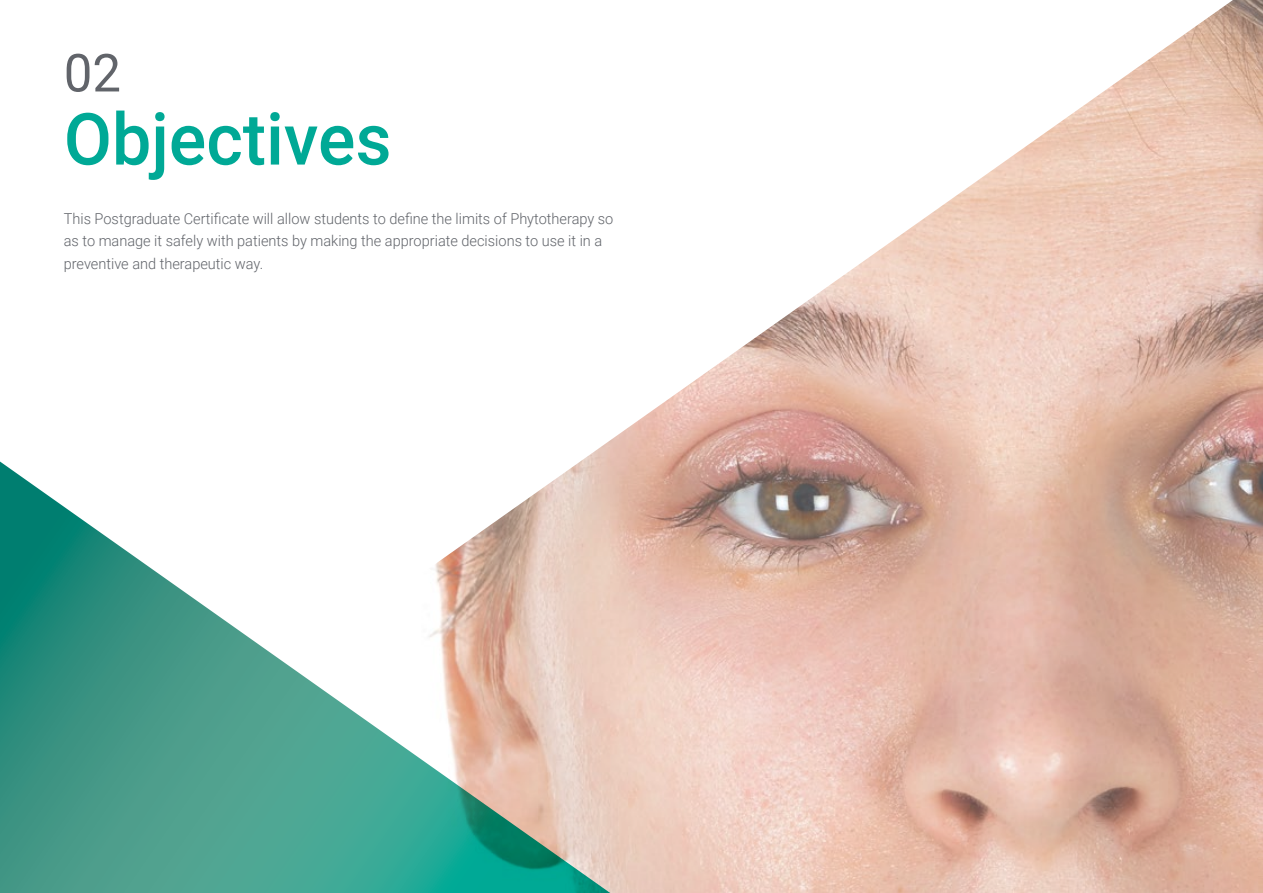
<style>
.page{position:relative;width:1263px;height:893px;background:#fff}
.page>*{position:absolute;margin:0;border:0;box-sizing:border-box;transform-origin:0 0}
.t1{font:500 72px "Roboto";color:#00a996}
.t2{font:52.5px "Roboto";color:#61646a}
.t3{font:300 15px/22.5px "Roboto";color:#61646a}
</style>
<div class="page">
<img style="left:602px;top:0;width:661px;height:893px">
<svg style="left:0;top:446px;width:640px;height:447px"></svg>
<h2 class="t2" style="left:64px;top:36px;width:59px">02</h2>
<h1 class="t1" style="left:64px;top:89px;width:329px">Objectives</h1>
<p class="t3" style="left:64px;top:207px;width:551px">This Postgraduate Certificate will allow students to define the limits of Phytotherapy so as to manage it safely with patients by making the appropriate decisions to use it in a preventive and therapeutic way.</p>
</div>
